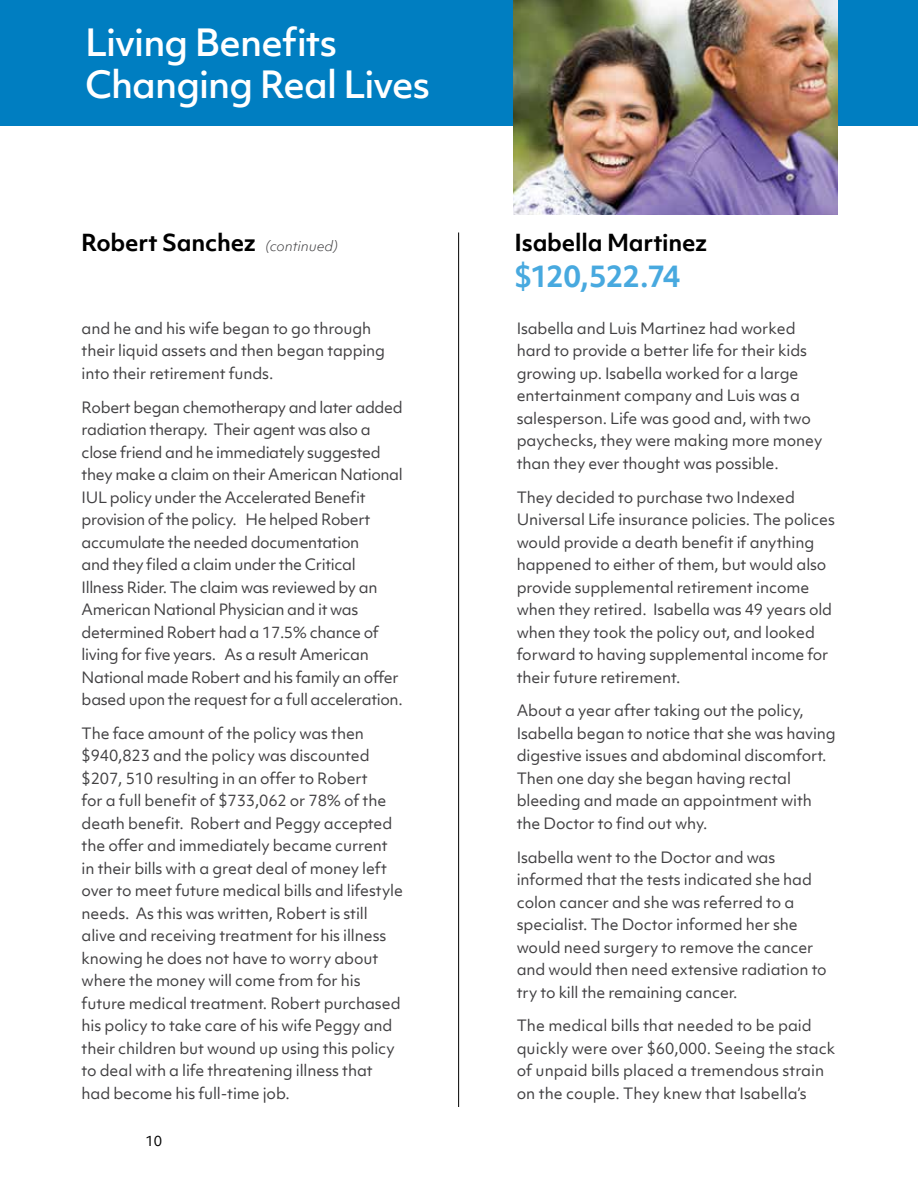
<style>
.page{position:relative;width:918px;height:1188px;background:#fff}
.page>*{position:absolute;margin:0;border:0;box-sizing:border-box;transform-origin:0 0}
.t1{font:500 36px/42px "Objektiv Mk 1";letter-spacing:-.025em;color:#fff}
.t2{font:700 28.5px "Objektiv Mk 1";letter-spacing:-.035em;color:#48a9df}
.t3{font:700 22.5px "Objektiv Mk 1";letter-spacing:-.01em;color:#000}
.t4{font:15px/22.5px "Objektiv Mk 1";letter-spacing:-.01em;color:#414042}
.t5{font:13.5px "Objektiv Mk 1";color:#000}
.s1{font-weight:300;font-style:italic;font-size:13.5px;color:#414042}
</style>
<div class="page">
<hr style="left:458px;top:233px;width:1px;height:874px;background:#000">
<div style="left:0;top:0;width:918px;height:125px;background:#007ec1"></div>
<img style="left:514px;top:0;width:324px;height:214px">
<h1 class="t1" style="left:85px;top:21px;width:346px">Living Benefits<br>Changing Real Lives</h1>
<h3 class="t3" style="left:81px;top:226px;width:259px">Robert Sanchez <span class="s1">(continued)</span></h3>
<p class="t4" style="left:82px;top:317px;width:305px">and he and his wife began to go through their liquid assets and then began tapping into their retirement funds.</p>
<p class="t4" style="left:82px;top:396px;width:323px">Robert began chemotherapy and later added radiation therapy. Their agent was also a close friend and he immediately suggested they make a claim on their American National IUL policy under the Accelerated Benefit provision of the policy. He helped Robert accumulate the needed documentation<br>and they filed a claim under the Critical<br>Illness Rider. The claim was reviewed by an American National Physician and it was determined Robert had a 17.5% chance of living for five years. As a result American National made Robert and his family an offer based upon the request for a full acceleration.</p>
<p class="t4" style="left:82px;top:722px;width:323px">The face amount of the policy was then $940,823 and the policy was discounted $207, 510 resulting in an offer to Robert<br>for a full benefit of $733,062 or 78% of the death benefit. Robert and Peggy accepted the offer and immediately became current in their bills with a great deal of money left over to meet future medical bills and lifestyle needs. As this was written, Robert is still alive and receiving treatment for his illness knowing he does not have to worry about where the money will come from for his future medical treatment. Robert purchased his policy to take care of his wife Peggy and their children but wound up using this policy to deal with a life threatening illness that had become his full-time job.</p>
<p class="t5" style="left:146px;top:1131px;width:18px">10</p>
<h3 class="t3" style="left:514px;top:226px;width:194px">Isabella Martinez</h3>
<h2 class="t2" style="left:514px;top:257px;width:168px">$120,522.74</h2>
<p class="t4" style="left:517px;top:317px;width:307px">Isabella and Luis Martinez had worked hard to provide a better life for their kids growing up. Isabella worked for a large entertainment company and Luis was a salesperson. Life was good and, with two paychecks, they were making more money than they ever thought was possible.</p>
<p class="t4" style="left:517px;top:486px;width:320px">They decided to purchase two Indexed Universal Life insurance policies. The polices would provide a death benefit if anything happened to either of them, but would also provide supplemental retirement income when they retired. Isabella was 49 years old when they took the policy out, and looked forward to having supplemental income for their future retirement.</p>
<p class="t4" style="left:517px;top:699px;width:321px">About a year after taking out the policy, Isabella began to notice that she was having digestive issues and abdominal discomfort.<br>Then one day she began having rectal bleeding and made an appointment with the Doctor to find out why.</p>
<p class="t4" style="left:517px;top:846px;width:312px">Isabella went to the Doctor and was informed that the tests indicated she had colon cancer and she was referred to a specialist. The Doctor informed her she would need surgery to remove the cancer and would then need extensive radiation to try to kill the remaining cancer.</p>
<p class="t4" style="left:517px;top:1014px;width:320px">The medical bills that needed to be paid quickly were over $60,000. Seeing the stack of unpaid bills placed a tremendous strain on the couple. They knew that Isabella’s</p>
</div>
